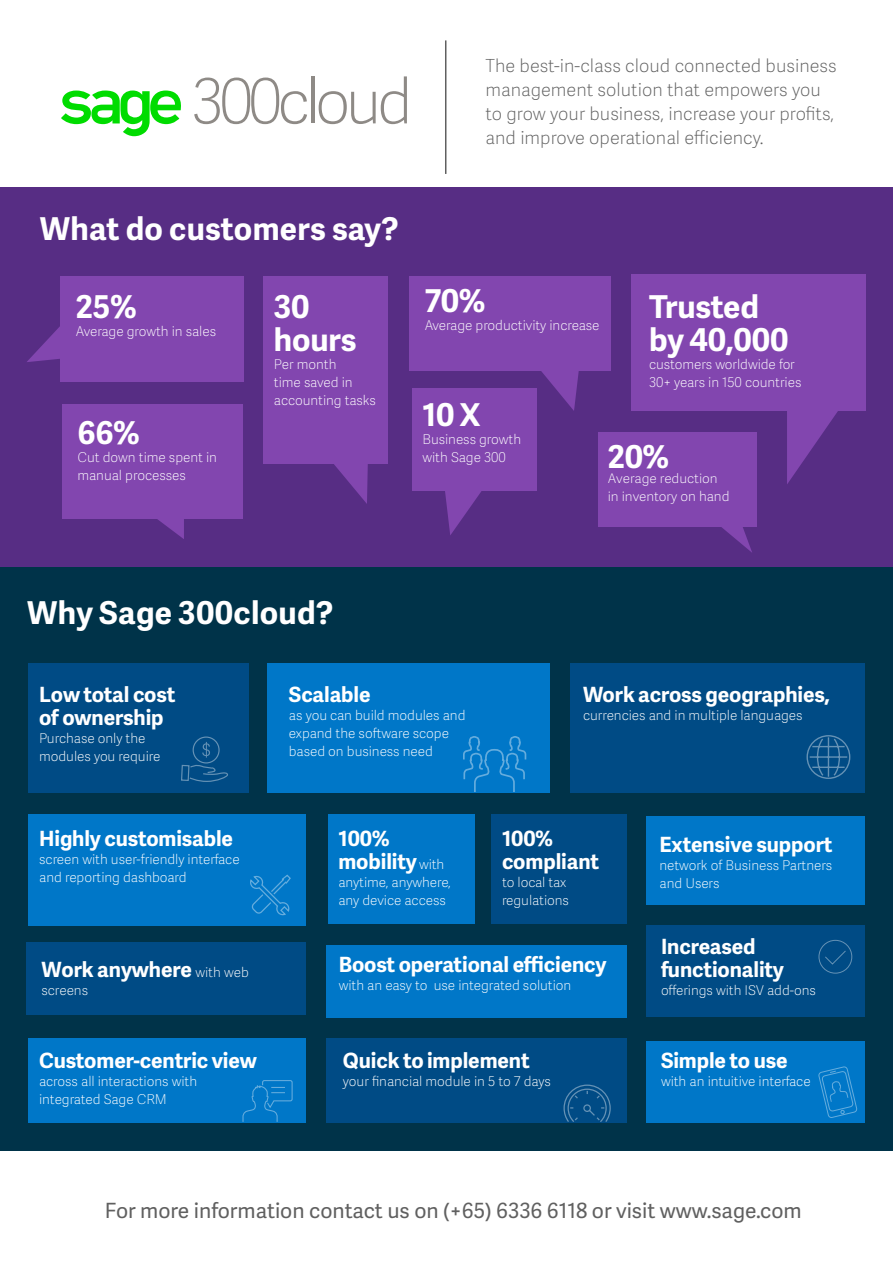
<style>
.page{position:relative;width:893px;height:1263px;background:#fff}
.page>*{position:absolute;margin:0;border:0;box-sizing:border-box;transform-origin:0 0}
.Body_Copy{font:700 31.5px/33px "Adelle Sans SAGE";letter-spacing:-.005em;color:#fff}
.Chapter_SubHead{font:700 31.5px "Adelle Sans SAGE";letter-spacing:.01em;color:#fff}
.Body_Copy-2{font:700 21px/22.5px "Adelle Sans SAGE";letter-spacing:-.005em;color:#fff}
.Intro_Copy{font:21px "Adelle Sans SAGE";color:#606060}
.Intro_Copy-2{font:18px/24px "Adelle Sans SAGE Th";color:#606060}
.Body_Copy-3{font:13.5px/18px "Adelle Sans SAGE Th";letter-spacing:-.005em;color:#fff}
.Body_Copy-4{font:13.05px/18px "Adelle Sans SAGE Th";letter-spacing:-.005em;color:#fff}
.s1{font-size:13.5px}
.s2{font-family:"Adelle Sans SAGE Th";font-weight:400;font-size:13.5px}
</style>
<div class="page">
<div style="left:0;top:187px;width:893px;height:383px;background:#572d84"></div>
<div style="left:0;top:567px;width:893px;height:583px;background:#003349"></div>
<div style="left:631px;top:274px;width:234px;height:137px;background:#8246af"></div>
<svg style="left:787px;top:411px;width:51px;height:73px"></svg>
<div style="left:60px;top:276px;width:183px;height:106px;background:#8246af"></div>
<svg style="left:27px;top:326px;width:33px;height:36px"></svg>
<div style="left:28px;top:663px;width:220px;height:129px;background:#004b85"></div>
<div style="left:570px;top:663px;width:294px;height:129px;background:#004b85"></div>
<div style="left:646px;top:816px;width:218px;height:88px;background:#0077c8"></div>
<div style="left:268px;top:663px;width:282px;height:129px;background:#0077c8"></div>
<div style="left:491px;top:814px;width:136px;height:110px;background:#004b85"></div>
<div style="left:328px;top:814px;width:146px;height:110px;background:#0077c8"></div>
<div style="left:28px;top:1038px;width:277px;height:84px;background:#0077c8"></div>
<div style="left:326px;top:1038px;width:300px;height:84px;background:#004b85"></div>
<div style="left:646px;top:1041px;width:218px;height:81px;background:#0077c8"></div>
<div style="left:326px;top:945px;width:300px;height:72px;background:#0077c8"></div>
<div style="left:646px;top:925px;width:218px;height:92px;background:#004b85"></div>
<div style="left:26px;top:942px;width:279px;height:72px;background:#004b85"></div>
<div style="left:28px;top:814px;width:277px;height:111px;background:#0077c8"></div>
<svg style="left:61px;top:91px;width:120px;height:45px"></svg>
<svg style="left:194px;top:78px;width:113px;height:46px"></svg>
<hr style="left:311px;top:76px;width:3px;height:47px;background:#8e8a86">
<svg style="left:319px;top:76px;width:88px;height:48px"></svg>
<div style="left:263px;top:276px;width:125px;height:187px;background:#8246af"></div>
<div style="left:412px;top:388px;width:124px;height:102px;background:#8246af"></div>
<div style="left:409px;top:276px;width:201px;height:94px;background:#8246af"></div>
<svg style="left:286px;top:463px;width:84px;height:41px"></svg>
<svg style="left:437px;top:490px;width:61px;height:45px"></svg>
<svg style="left:519px;top:370px;width:66px;height:41px"></svg>
<div style="left:62px;top:405px;width:180px;height:114px;background:#8246af"></div>
<svg style="left:157px;top:519px;width:27px;height:20px"></svg>
<div style="left:598px;top:432px;width:158px;height:94px;background:#8246af"></div>
<svg style="left:682px;top:526px;width:70px;height:26px"></svg>
<hr style="left:445px;top:40px;width:1px;height:134px;background:#606060">
<svg style="left:563px;top:1084px;width:48px;height:39px"></svg>
<svg style="left:806px;top:735px;width:45px;height:44px"></svg>
<svg style="left:462px;top:736px;width:65px;height:57px"></svg>
<svg style="left:250px;top:874px;width:41px;height:42px"></svg>
<svg style="left:181px;top:742px;width:47px;height:40px"></svg>
<div style="left:193px;top:736px;width:27px;height:27px;border:1px solid #fff;border-radius:50%"></div>
<svg style="left:242px;top:1080px;width:51px;height:43px"></svg>
<svg style="left:818px;top:1066px;width:40px;height:52px"></svg>
<svg style="left:818px;top:939px;width:35px;height:35px"></svg>
<p class="Intro_Copy-2" style="left:485px;top:53px;width:353px">The best-in-class cloud connected business management solution that empowers you to grow your business, increase your profits, and improve operational efficiency.</p>
<p class="Chapter_SubHead" style="left:40px;top:206px;width:360px">What do customers say?</p>
<p class="Body_Copy" style="left:76px;top:289px;width:62px">25%</p>
<p class="Body_Copy-3" style="left:76px;top:322px;width:142px">Average growth in sales</p>
<p class="Body_Copy" style="left:77px;top:415px;width:64px">66%</p>
<p class="Body_Copy-3" style="left:77px;top:448px;width:141px">Cut down time spent in manual processes</p>
<p class="Body_Copy" style="left:274px;top:289px;width:84px">30 hours</p>
<p class="Body_Copy-3" style="left:274px;top:355px;width:103px">Per month<br>time saved in accounting tasks</p>
<p class="Body_Copy" style="left:425px;top:283px;width:62px">70%</p>
<p class="Body_Copy-3" style="left:425px;top:316px;width:176px">Average productivity increase</p>
<p class="Body_Copy" style="left:649px;top:289px;width:141px">Trusted by 40,000</p>
<p class="Body_Copy-3" style="left:649px;top:355px;width:154px">customers worldwide for<br>30+ years in 150 countries</p>
<p class="Body_Copy" style="left:422px;top:397px;width:59px">10 X</p>
<p class="Body_Copy-3" style="left:422px;top:430px;width:100px">Business growth with Sage 300</p>
<p class="Body_Copy" style="left:608px;top:439px;width:63px">20%</p>
<p class="Body_Copy-4" style="left:608px;top:469px;width:123px">Average reduction in inventory <span class="s1">on hand</span></p>
<p class="Chapter_SubHead" style="left:27px;top:590px;width:308px">Why Sage 300cloud?</p>
<p class="Body_Copy-2" style="left:39px;top:682px;width:138px">Low total cost of ownership</p>
<p class="Body_Copy-3" style="left:39px;top:728px;width:123px">Purchase only the modules you require</p>
<p class="Body_Copy-2" style="left:39px;top:826px;width:195px">Highly customisable</p>
<p class="Body_Copy-3" style="left:39px;top:850px;width:202px">screen with user-friendly interface and reporting dashboard</p>
<p class="Body_Copy-2" style="left:41px;top:958px;width:209px">Work anywhere <span class="s2">with web</span></p>
<p class="Body_Copy-3" style="left:41px;top:981px;width:48px">screens</p>
<p class="Body_Copy-2" style="left:39px;top:1048px;width:219px">Customer-centric view</p>
<p class="Body_Copy-3" style="left:39px;top:1072px;width:159px">across all interactions with integrated Sage CRM</p>
<p class="Body_Copy-2" style="left:289px;top:682px;width:83px">Scalable</p>
<p class="Body_Copy-3" style="left:289px;top:706px;width:178px">as you can build modules and expand the software scope based on business need</p>
<p class="Body_Copy-2" style="left:338px;top:826px;width:107px">100% mobility <span class="s2">with</span></p>
<p class="Body_Copy-3" style="left:338px;top:872px;width:114px">anytime, anywhere, any device access</p>
<p class="Body_Copy-2" style="left:583px;top:682px;width:248px">Work across geographies,</p>
<p class="Body_Copy-3" style="left:583px;top:706px;width:221px">currencies and in multiple languages</p>
<p class="Body_Copy-2" style="left:502px;top:826px;width:99px">100% compliant</p>
<p class="Body_Copy-3" style="left:502px;top:872px;width:68px">to local tax regulations</p>
<p class="Body_Copy-2" style="left:659px;top:832px;width:174px">Extensive support</p>
<p class="Body_Copy-3" style="left:659px;top:856px;width:174px">network of Business Partners and Users</p>
<p class="Body_Copy-2" style="left:339px;top:952px;width:269px">Boost operational efficiency</p>
<p class="Body_Copy-3" style="left:339px;top:976px;width:234px">with an easy to use integrated solution</p>
<p class="Body_Copy-2" style="left:343px;top:1048px;width:188px">Quick to implement</p>
<p class="Body_Copy-3" style="left:343px;top:1072px;width:209px">your financial module in 5 to 7 days</p>
<p class="Body_Copy-2" style="left:661px;top:934px;width:124px">Increased functionality</p>
<p class="Body_Copy-3" style="left:661px;top:980px;width:156px">offerings with ISV add-ons</p>
<p class="Body_Copy-2" style="left:661px;top:1048px;width:128px">Simple to use</p>
<p class="Body_Copy-3" style="left:661px;top:1072px;width:151px">with an intuitive interface</p>
<p class="Intro_Copy" style="left:105px;top:1196px;width:698px">For more information contact us on (+65) 6336 6118 or visit www.sage.com</p>
</div>
